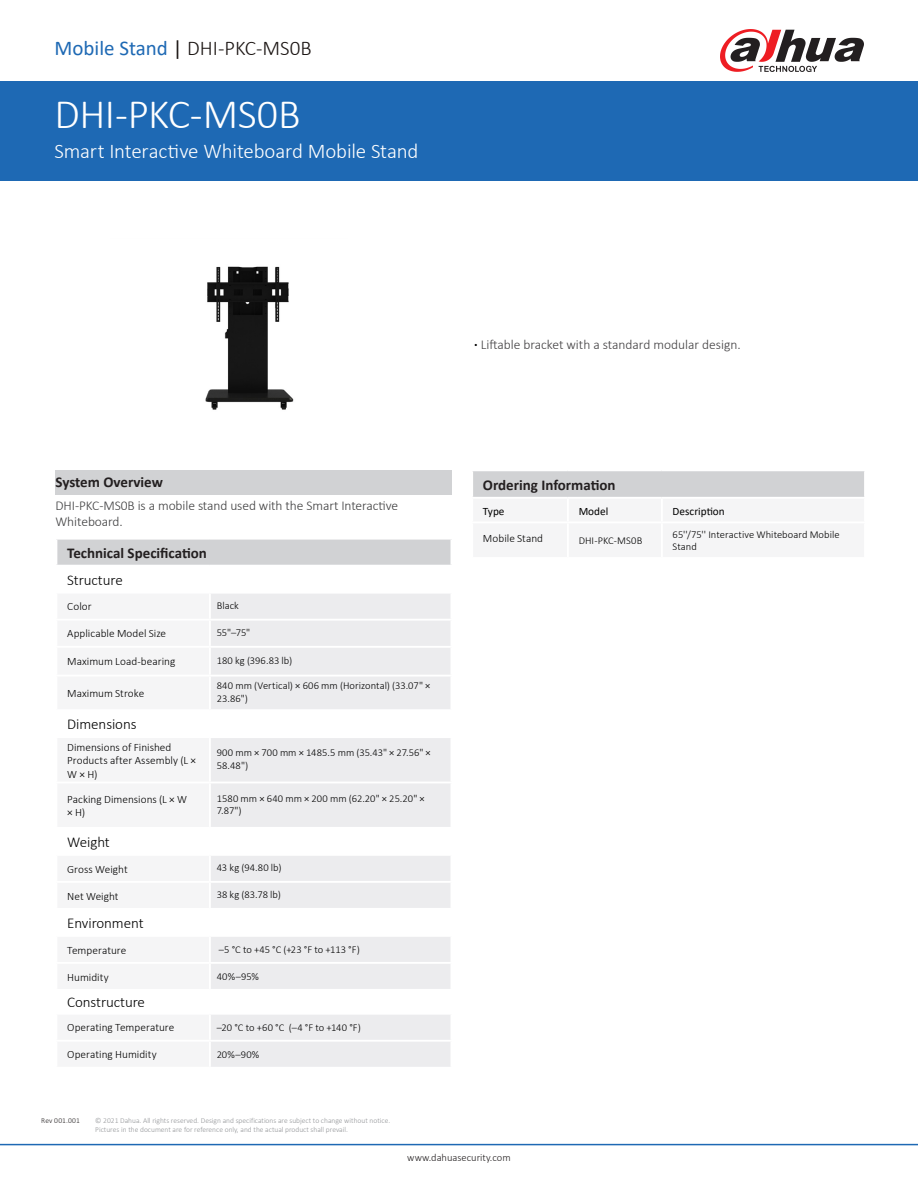
<style>
.page{position:relative;width:918px;height:1188px;background:#fff}
.page>*{position:absolute;margin:0;border:0;box-sizing:border-box;transform-origin:0 0}
.t1{font:300 42px "Calibri";letter-spacing:-.015em;color:#fff}
.t2{font:300 21px "Calibri";letter-spacing:-.01em;color:#fff}
.t3{font:300 21px "Calibri";color:#1b1513}
.t4{font:700 15px "Calibri";color:#231f20}
.段落标题{font:300 15px "Calibri";letter-spacing:-.005em;color:#000}
.t5{font:300 13.5px/16.5px "Calibri";letter-spacing:-.005em;color:#3e3e3f}
.t6{font:300 13.5px "Calibri";color:#413f41}
.表格内标题{font:300 11.25px/13.5px "Calibri";color:#000}
.t7{font:11.25px "Calibri";color:#000}
.表格正文{font:300 10.5px/12.6px "Calibri";letter-spacing:.005em;color:#000}
.t8{font:300 10.5px "Calibri";color:#231f20}
.t9{font:300 7.5px "Calibri";color:#939598}
.t10{font:300 7.5px "Calibri";letter-spacing:.015em;color:#231f20}
.s1{font-weight:400;color:#1e69b4}
.s2{font-weight:400}
.s3{font-weight:700;color:#000}
</style>
<div class="page">
<div style="left:0;top:81px;width:918px;height:100px;background:#1e69b4"></div>
<hr style="left:0;top:1144px;width:918px;height:1px;background:#1e69b4">
<svg style="left:720px;top:29px;width:144px;height:43px"></svg>
<img style="left:205px;top:266px;width:89px;height:144px">
<div style="left:55px;top:471px;width:396px;height:24px;background:#d1d2d4"></div>
<div style="left:56px;top:539px;width:395px;height:27px;background:#d1d2d4"></div>
<svg style="left:211px;top:594px;width:240px;height:233px;background:#eeeef0"></svg>
<hr style="left:56px;top:538px;width:154px;height:2px;background:#fff">
<hr style="left:210px;top:538px;width:242px;height:2px;background:#fff">
<hr style="left:56px;top:565px;width:154px;height:2px;background:#fff">
<hr style="left:210px;top:565px;width:242px;height:2px;background:#fff">
<hr style="left:210px;top:619px;width:242px;height:2px;background:#fff">
<hr style="left:210px;top:646px;width:242px;height:2px;background:#fff">
<hr style="left:210px;top:782px;width:242px;height:1px;background:#fff">
<hr style="left:210px;top:675px;width:242px;height:2px;background:#fff">
<hr style="left:210px;top:709px;width:242px;height:2px;background:#fff">
<hr style="left:210px;top:736px;width:242px;height:2px;background:#fff">
<svg style="left:56px;top:540px;width:1px;height:25px"></svg>
<svg style="left:211px;top:856px;width:239px;height:211px"></svg>
<div style="left:472px;top:470px;width:393px;height:28px;background:#d1d2d4"></div>
<div style="left:662px;top:498px;width:203px;height:24px;background:#f5f5f6"></div>
<div style="left:472px;top:522px;width:96px;height:36px;background:#f5f5f6"></div>
<div style="left:568px;top:522px;width:94px;height:36px;background:#f5f5f6"></div>
<div style="left:662px;top:522px;width:203px;height:36px;background:#f5f5f6"></div>
<hr style="left:471px;top:523px;width:2px;height:34px;background:#fff">
<hr style="left:661px;top:499px;width:2px;height:22px;background:#fff">
<hr style="left:864px;top:499px;width:2px;height:22px;background:#fff">
<hr style="left:567px;top:523px;width:2px;height:34px;background:#fff">
<hr style="left:661px;top:523px;width:2px;height:34px;background:#fff">
<hr style="left:864px;top:523px;width:2px;height:34px;background:#fff">
<hr style="left:568px;top:521px;width:94px;height:2px;background:#fff">
<hr style="left:662px;top:521px;width:204px;height:2px;background:#fff">
<hr style="left:568px;top:557px;width:94px;height:2px;background:#fff">
<hr style="left:662px;top:557px;width:204px;height:2px;background:#fff">
<hr style="left:471px;top:521px;width:97px;height:2px;background:#fff">
<hr style="left:471px;top:469px;width:97px;height:2px;background:#fff">
<hr style="left:471px;top:471px;width:2px;height:26px;background:#fff">
<hr style="left:568px;top:469px;width:94px;height:2px;background:#fff">
<hr style="left:662px;top:469px;width:204px;height:2px;background:#fff">
<hr style="left:864px;top:471px;width:2px;height:26px;background:#fff">
<hr style="left:471px;top:497px;width:97px;height:2px;background:#fff">
<hr style="left:568px;top:497px;width:94px;height:2px;background:#fff">
<hr style="left:662px;top:497px;width:204px;height:2px;background:#fff">
<hr style="left:471px;top:557px;width:97px;height:2px;background:#fff">
<p class="t3" style="left:55px;top:35px;width:259px"><span class="s1">Mobile Stand</span> <span class="s2">|</span> DHI-PKC-MS0B</p>
<p class="t1" style="left:55px;top:88px;width:248px">DHI-PKC-MS0B</p>
<p class="t2" style="left:55px;top:138px;width:365px">Smart Interactive Whiteboard Mobile Stand</p>
<p class="t6" style="left:474px;top:336px;width:268px"><span class="s3">·</span> Liftable bracket with a standard modular design.</p>
<p class="t4" style="left:56px;top:471px;width:109px">System Overview</p>
<p class="t5" style="left:56px;top:497px;width:344px">DHI-PKC-MS0B is a mobile stand used with the Smart Interactive<br>Whiteboard.</p>
<p class="t4" style="left:67px;top:542px;width:141px">Technical Specification</p>
<p class="段落标题" style="left:67px;top:571px;width:57px">Structure</p>
<p class="表格内标题" style="left:67px;top:600px;width:26px">Color</p>
<p class="表格正文" style="left:217px;top:599px;width:24px">Black</p>
<p class="表格内标题" style="left:67px;top:627px;width:100px">Applicable Model Size</p>
<p class="表格正文" style="left:217px;top:626px;width:35px">55"–75"</p>
<p class="表格内标题" style="left:67px;top:655px;width:110px">Maximum Load-bearing</p>
<p class="表格正文" style="left:217px;top:654px;width:77px">180 kg (396.83 lb)</p>
<p class="表格内标题" style="left:67px;top:687px;width:78px">Maximum Stroke</p>
<p class="表格正文" style="left:217px;top:679px;width:215px">840 mm (Vertical) × 606 mm (Horizontal) (33.07" ×<br>23.86")</p>
<p class="段落标题" style="left:67px;top:715px;width:71px">Dimensions</p>
<p class="表格内标题" style="left:67px;top:740px;width:130px">Dimensions of Finished<br>Products after Assembly (L ×<br>W × H)</p>
<p class="表格正文" style="left:217px;top:746px;width:216px">900 mm × 700 mm × 1485.5 mm (35.43" × 27.56" ×<br>58.48")</p>
<p class="表格内标题" style="left:67px;top:792px;width:121px">Packing Dimensions (L × W × H)</p>
<p class="表格正文" style="left:217px;top:792px;width:210px">1580 mm × 640 mm × 200 mm (62.20" × 25.20" ×<br>7.87")</p>
<p class="段落标题" style="left:67px;top:833px;width:44px">Weight</p>
<p class="表格内标题" style="left:67px;top:862px;width:62px">Gross Weight</p>
<p class="表格正文" style="left:217px;top:861px;width:66px">43 kg (94.80 lb)</p>
<p class="表格内标题" style="left:67px;top:889px;width:53px">Net Weight</p>
<p class="表格正文" style="left:217px;top:888px;width:66px">38 kg (83.78 lb)</p>
<p class="段落标题" style="left:67px;top:914px;width:78px">Environment</p>
<p class="表格内标题" style="left:67px;top:943px;width:61px">Temperature</p>
<p class="表格正文" style="left:219px;top:943px;width:142px">–5 °C to +45 °C (+23 °F to +113 °F)</p>
<p class="表格内标题" style="left:67px;top:970px;width:43px">Humidity</p>
<p class="表格正文" style="left:217px;top:970px;width:44px">40%–95%</p>
<p class="段落标题" style="left:67px;top:993px;width:79px">Constructure</p>
<p class="表格内标题" style="left:67px;top:1021px;width:109px">Operating Temperature</p>
<p class="表格正文" style="left:217px;top:1021px;width:146px">–20 °C to +60 °C (–4 °F to +140 °F)</p>
<p class="表格内标题" style="left:67px;top:1048px;width:91px">Operating Humidity</p>
<p class="表格正文" style="left:217px;top:1048px;width:44px">20%–90%</p>
<p class="t10" style="left:41px;top:1116px;width:40px">Rev 001.001</p>
<p class="t9" style="left:95px;top:1116px;width:296px">© 2021 Dahua. All rights reserved. Design and specifications are subject to change without notice.</p>
<p class="t9" style="left:95px;top:1125px;width:254px">Pictures in the document are for reference only, and the actual product shall prevail.</p>
<p class="t4" style="left:483px;top:475px;width:134px">Ordering Information</p>
<p class="t7" style="left:483px;top:503px;width:23px">Type</p>
<p class="t7" style="left:579px;top:503px;width:31px">Model</p>
<p class="t7" style="left:673px;top:503px;width:54px">Description</p>
<p class="表格内标题" style="left:483px;top:532px;width:62px">Mobile Stand</p>
<p class="表格正文" style="left:579px;top:534px;width:65px">DHI-PKC-MS0B</p>
<p class="表格正文" style="left:673px;top:528px;width:168px">65''/75'' Interactive Whiteboard Mobile<br>Stand</p>
<p class="t8" style="left:407px;top:1151px;width:105px">www.dahuasecurity.com</p>
</div>
